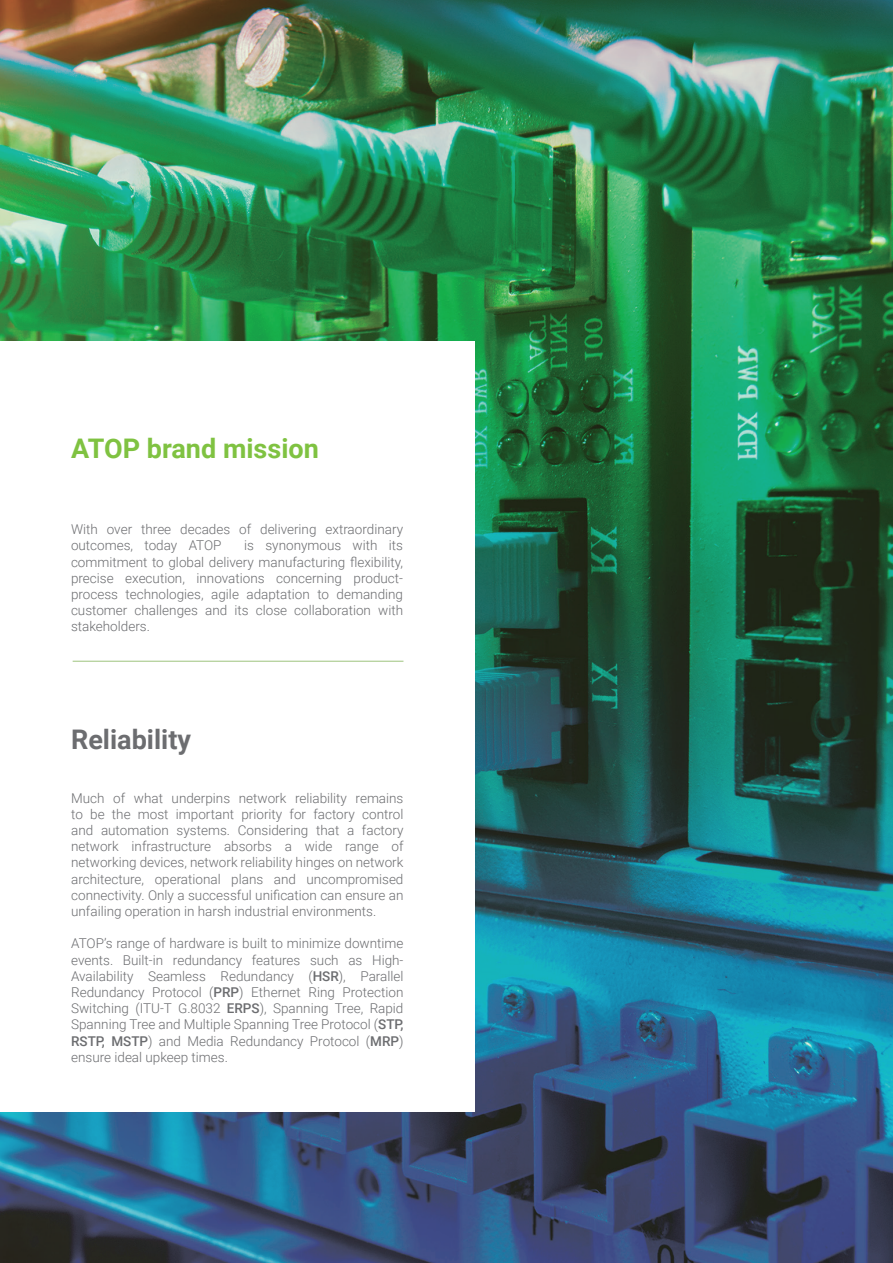
<style>
.page{position:relative;width:893px;height:1263px;background:#fff}
.page>*{position:absolute;margin:0;border:0;box-sizing:border-box;transform-origin:0 0}
.t1{font:700 27px "Roboto";color:#7fc241}
.t2{font:700 27px "Roboto";color:#6c6d70}
.t3{font:300 13.5px/16.2px "Roboto";color:#6c6d70;text-align:justify}
.s1{font-weight:500}
</style>
<div class="page">
<img style="left:0;top:0;width:893px;height:1263px">
<div style="left:0;top:341px;width:474px;height:770px;background:#fff"></div>
<hr style="left:73px;top:661px;width:330px;height:1px;background:#9ec37d">
<p class="t1" style="left:71px;top:429px;width:249px">ATOP brand mission</p>
<p class="t3" style="left:71px;top:521px;width:334px">With over three decades of delivering extraordinary outcomes, today ATOP</p>
<p class="t3" style="left:71px;top:537px;width:334px;text-indent:173px">is synonymous with its commitment to global delivery manufacturing flexibility, precise execution, innovations concerning product&shy;process technologies, agile adaptation to demanding customer challenges and its close collaboration with stakeholders.</p>
<p class="t2" style="left:71px;top:721px;width:121px">Reliability</p>
<p class="t3" style="left:71px;top:789px;width:334px">Much of what underpins network reliability remains to be the most important priority for factory control and automation systems. Considering that a factory network infrastructure absorbs a wide range of networking devices, network reliability hinges on network architecture, operational plans and uncompromised connectivity. Only a successful unification can ensure an unfailing operation in harsh industrial environments.</p>
<p class="t3" style="left:71px;top:935px;width:334px">ATOP’s range of hardware is built to minimize downtime events. Built-in redundancy features such as High-Availability Seamless Redundancy (<span class="s1">HSR</span>), Parallel Redundancy Protocol (<span class="s1">PRP</span>) Ethernet Ring Protection Switching (ITU-T G.8032 <span class="s1">ERPS</span>), Spanning Tree, Rapid Spanning Tree and Multiple Spanning Tree Protocol (<span class="s1">STP, RSTP, MSTP</span>) and Media Redundancy Protocol (<span class="s1">MRP</span>) ensure ideal upkeep times.</p>
</div>
